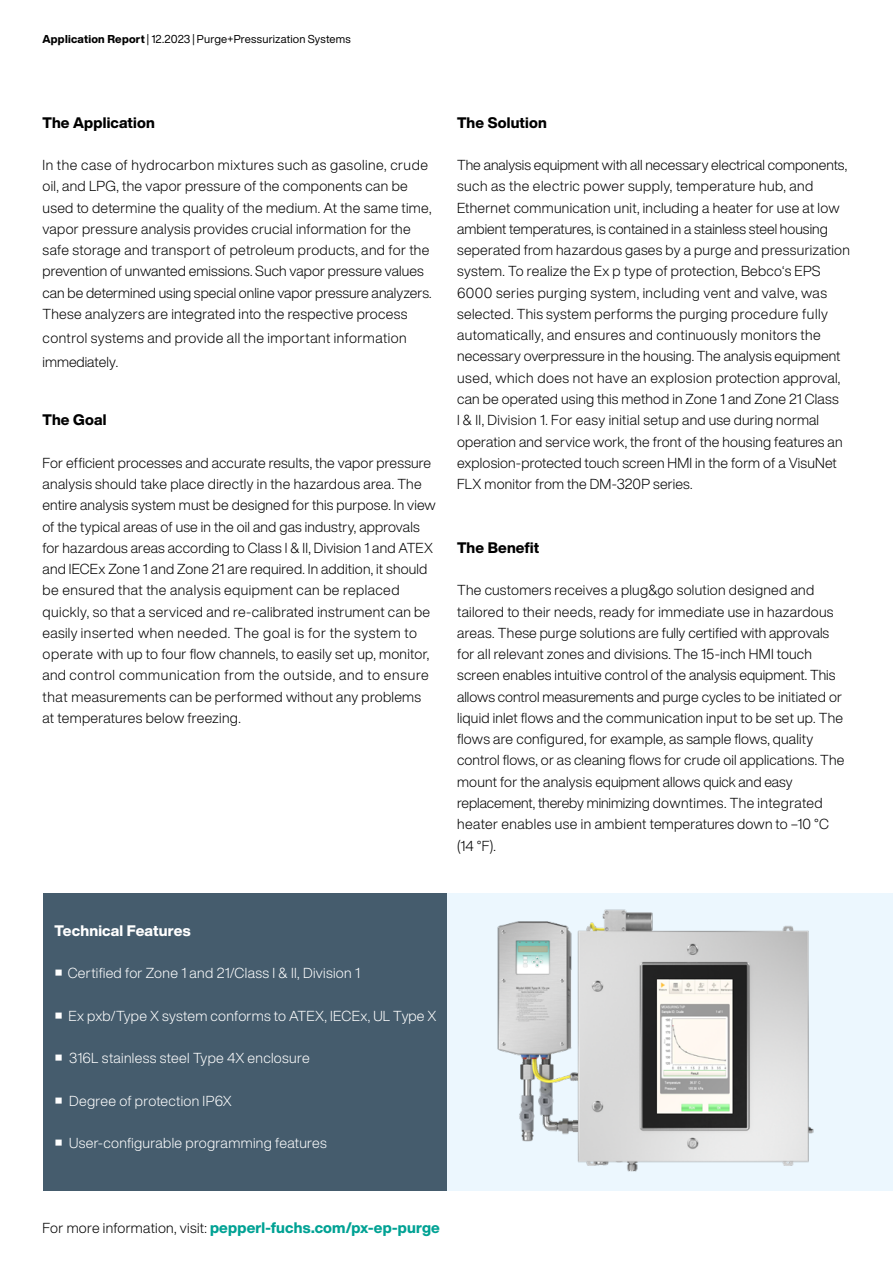
<style>
.page{position:relative;width:893px;height:1263px;background:#fff}
.page>*{position:absolute;margin:0;border:0;box-sizing:border-box;transform-origin:0 0}
.t1{font:800 15px "Helvetica Now Display";letter-spacing:.01em;color:#00a294}
.t2{font:800 15px "Helvetica Now Display";letter-spacing:.01em;color:#000}
.t3{font:800 15px "Helvetica Now Display";letter-spacing:.01em;color:#fff}
.t4{font:300 14.25px/21.3px "Helvetica Now Display";letter-spacing:.015em;color:#000}
.t5{font:300 14.25px "Helvetica Now Display";letter-spacing:.02em;color:#fff}
.t6{font:300 14.25px/24.2px "Helvetica Now Display";letter-spacing:.035em;color:#000}
.t7{font:11.25px "Helvetica Now Display";letter-spacing:.015em;color:#000}
.s1{font-weight:800}
.s2{font-weight:300;font-size:14.25px;color:#000}
</style>
<div class="page">
<div style="left:446px;top:893px;width:447px;height:298px;background:#ecf7fe"></div>
<img style="left:497px;top:909px;width:317px;height:263px">
<div style="left:43px;top:893px;width:403px;height:298px;background:#455c6d"></div>
<p class="t7" style="left:43px;top:31px;width:310px"><span class="s1">Application Report</span> | 12.2023 | Purge+Pressurization Systems</p>
<p class="t2" style="left:43px;top:112px;width:114px">The Application</p>
<p class="t4" style="left:43px;top:154px;width:391px">In the case of hydrocarbon mixtures such as gasoline, crude oil, and LPG, the vapor pressure of the components can be used to determine the quality of the medium. At the same time, vapor pressure analysis provides crucial information for the safe storage and transport of petroleum products, and for the prevention of unwanted emissions. Such vapor pressure values can be determined using special online vapor pressure analyzers.<br>These analyzers are integrated into the respective process</p>
<p class="t6" style="left:43px;top:326px;width:366px">control systems and provide all the important information immediately.</p>
<p class="t2" style="left:43px;top:409px;width:65px">The Goal</p>
<p class="t4" style="left:43px;top:452px;width:395px">For efficient processes and accurate results, the vapor pressure analysis should take place directly in the hazardous area. The entire analysis system must be designed for this purpose. In view of the typical areas of use in the oil and gas industry, approvals for hazardous areas according to Class I &amp; II, Division 1 and ATEX and IECEx Zone 1 and Zone 21 are required. In addition, it should be ensured that the analysis equipment can be replaced quickly, so that a serviced and re-calibrated instrument can be easily inserted when needed. The goal is for the system to operate with up to four flow channels, to easily set up, monitor, and control communication from the outside, and to ensure that measurements can be performed without any problems at temperatures below freezing.</p>
<p class="t2" style="left:457px;top:112px;width:91px">The Solution</p>
<p class="t4" style="left:457px;top:154px;width:394px">The analysis equipment with all necessary electrical components, such as the electric power supply, temperature hub, and Ethernet communication unit, including a heater for use at low ambient temperatures, is contained in a stainless steel housing seperated from hazardous gases by a purge and pressurization system. To realize the Ex p type of protection, Bebco‘s EPS 6000 series purging system, including vent and valve, was selected. This system performs the purging procedure fully automatically, and ensures and continuously monitors the necessary overpressure in the housing. The analysis equipment used, which does not have an explosion protection approval, can be operated using this method in Zone 1 and Zone 21 Class<br>I &amp; II, Division 1. For easy initial setup and use during normal operation and service work, the front of the housing features an explosion-protected touch screen HMI in the form of a VisuNet FLX monitor from the DM-320P series.</p>
<p class="t2" style="left:457px;top:537px;width:84px">The Benefit</p>
<p class="t4" style="left:457px;top:579px;width:389px">The customers receives a plug&amp;go solution designed and tailored to their needs, ready for immediate use in hazardous areas. These purge solutions are fully certified with approvals for all relevant zones and divisions. The 15-inch HMI touch screen enables intuitive control of the analysis equipment. This allows control measurements and purge cycles to be initiated or liquid inlet flows and the communication input to be set up. The flows are configured, for example, as sample flows, quality control flows, or as cleaning flows for crude oil applications. The mount for the analysis equipment allows quick and easy replacement, thereby minimizing downtimes. The integrated heater enables use in ambient temperatures down to –10 °C (14 °F).</p>
<p class="t3" style="left:55px;top:920px;width:138px">Technical Features</p>
<p class="t5" style="left:55px;top:963px;width:306px"><sup>■</sup> Certified for Zone 1 and 21/Class I &amp; II, Division 1</p>
<p class="t5" style="left:56px;top:1006px;width:382px"><sup>■</sup> Ex pxb/Type X system conforms to ATEX, IECEx, UL Type X</p>
<p class="t5" style="left:55px;top:1048px;width:256px"><sup>■</sup> 316L stainless steel Type 4X enclosure</p>
<p class="t5" style="left:55px;top:1091px;width:178px"><sup>■</sup> Degree of protection IP6X</p>
<p class="t5" style="left:55px;top:1133px;width:273px"><sup>■</sup> User-configurable programming features</p>
<p class="t1" style="left:43px;top:1217px;width:399px"><span class="s2">For more information, visit:</span> pepperl-fuchs.com/px-ep-purge</p>
</div>
